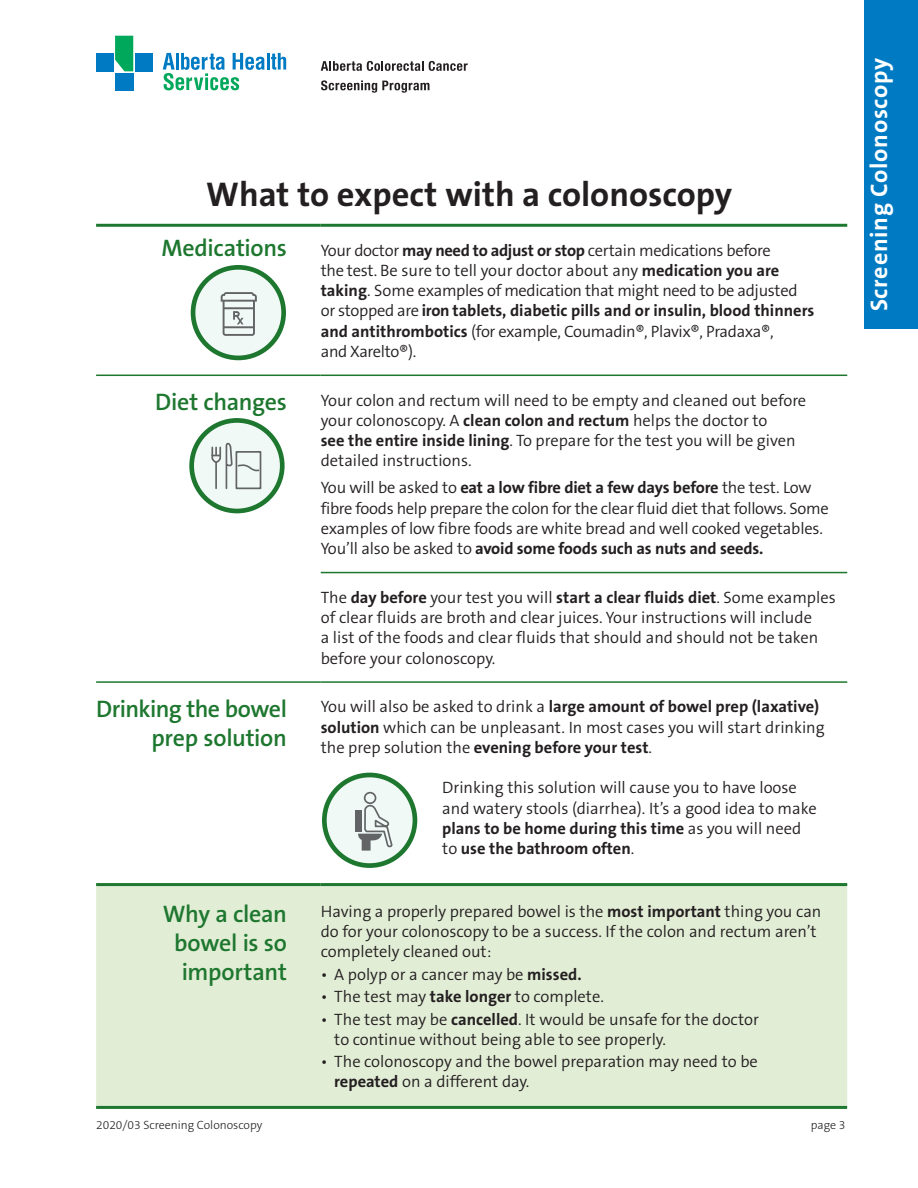
<style>
.page{position:relative;width:918px;height:1188px;background:#fff}
.page>*{position:absolute;margin:0;border:0;box-sizing:border-box;transform-origin:0 0}
.t1{font:700 34.5px "The Sans B7";color:#231f20}
.t2{font:600 24px/28.8px "The Sans B6";letter-spacing:-.015em;color:#1e772f;text-align:right}
.t3{font:700 24px "The Sans B7";letter-spacing:.03em;color:#fff}
.t4{font:300 16.5px/20.2px "The Sans B4";color:#231f20}
.t5{font:300 16.5px/20.2px "The Sans B4";letter-spacing:-.02em;color:#231f20}
.t6{font:700 16.5px/20.2px "The Sans B7";color:#231f20}
.t7{font:300 12px "The Sans B3";color:#231f20}
.s1{font-family:"The Sans B7";font-weight:700}
.s2{font-family:"The Sans B4";font-weight:300}
</style>
<div class="page">
<div style="left:864px;top:0;width:54px;height:328px;background:#007bc3"></div>
<div style="left:96px;top:886px;width:751px;height:220px;background:#e2edd6"></div>
<hr style="left:96px;top:224px;width:225px;height:3px;background:#1e772f">
<hr style="left:321px;top:224px;width:526px;height:3px;background:#1e772f">
<hr style="left:96px;top:375px;width:225px;height:1px;background:#1e772f">
<hr style="left:321px;top:375px;width:526px;height:1px;background:#1e772f">
<hr style="left:321px;top:681px;width:526px;height:2px;background:#1e772f">
<hr style="left:96px;top:681px;width:225px;height:2px;background:#1e772f">
<hr style="left:321px;top:572px;width:526px;height:1px;background:#1e772f">
<hr style="left:96px;top:883px;width:225px;height:3px;background:#1e772f">
<hr style="left:321px;top:883px;width:526px;height:3px;background:#1e772f">
<div style="left:193px;top:267px;width:91px;height:91px;background:#f0f9f5;border-radius:45px"></div>
<div style="left:191px;top:265px;width:95px;height:95px;border:5px solid #1e772f;border-radius:50%"></div>
<svg style="left:221px;top:292px;width:36px;height:44px"></svg>
<svg style="left:192px;top:420px;width:90px;height:91px;fill:#f0f9f5"></svg>
<div style="left:189px;top:418px;width:96px;height:95px;border:5px solid #1e772f;border-radius:50%"></div>
<svg style="left:211px;top:418px;width:51px;height:93px"></svg>
<div style="left:324px;top:775px;width:91px;height:91px;background:#f0f9f5;border-radius:45px"></div>
<div style="left:322px;top:773px;width:95px;height:95px;border:5px solid #1e772f;border-radius:50%"></div>
<div style="left:364px;top:792px;width:12px;height:12px;border:2px solid #626466;border-radius:50%"></div>
<svg style="left:358px;top:802px;width:35px;height:49px"></svg>
<div style="left:355px;top:810px;width:7px;height:22px;background:#626466"></div>
<hr style="left:267px;top:53px;width:3px;height:17px;background:#007bc3">
<svg style="left:271px;top:53px;width:15px;height:17px"></svg>
<svg style="left:163px;top:53px;width:102px;height:37px"></svg>
<div style="left:96px;top:53px;width:17px;height:18px;background:#007bc3"></div>
<div style="left:135px;top:53px;width:17px;height:18px;background:#007bc3"></div>
<div style="left:115px;top:73px;width:18px;height:17px;background:#007bc3"></div>
<svg style="left:115px;top:36px;width:18px;height:35px"></svg>
<svg style="left:321px;top:61px;width:147px;height:10px"></svg>
<svg style="left:321px;top:80px;width:109px;height:13px"></svg>
<hr style="left:96px;top:1106px;width:751px;height:3px;background:#1e772f">
<h1 class="t1" style="left:206px;top:176px;width:527px">What to expect with a colonoscopy</h1>
<h2 class="t2" style="left:161px;top:235px;width:127px">Medications</h2>
<p class="t5" style="left:321px;top:241px;width:478px">Your doctor <span class="s1">may need to adjust or stop</span> certain medications before the test. Be sure to tell your doctor about any <span class="s1">medication you are taking</span>. Some examples of medication that might need to be adjusted</p>
<p class="t6" style="left:321px;top:301px;width:495px"><span class="s2">or stopped are</span> iron tablets, diabetic pills and or insulin, blood thinners</p>
<p class="t5" style="left:321px;top:322px;width:454px"><span class="s1">and antithrombotics</span> (for example, Coumadin®, Plavix®, Pradaxa®, and Xarelto®).</p>
<h2 class="t2" style="left:155px;top:388px;width:133px">Diet changes</h2>
<p class="t4" style="left:321px;top:391px;width:487px">Your colon and rectum will need to be empty and cleaned out before your colonoscopy. A <span class="s1">clean colon and rectum</span> helps the doctor to<br><span class="s1">see the entire inside lining</span>. To prepare for the test you will be given detailed instructions.</p>
<p class="t6" style="left:321px;top:478px;width:492px"><span class="s2">You will be asked to</span> eat a low fibre diet a few days before <span class="s2">the test. Low</span></p>
<p class="t5" style="left:321px;top:499px;width:510px">fibre foods help prepare the colon for the clear fluid diet that follows. Some examples of low fibre foods are white bread and well cooked vegetables.</p>
<p class="t6" style="left:321px;top:539px;width:444px"><span class="s2">You’ll also be asked to</span> avoid some foods such as nuts and seeds.</p>
<p class="t4" style="left:321px;top:588px;width:517px">The <span class="s1">day before</span> your test you will <span class="s1">start a clear fluids diet</span>. Some examples of clear fluids are broth and clear juices. Your instructions will include<br>a list of the foods and clear fluids that should and should not be taken before your colonoscopy.</p>
<h2 class="t2" style="left:96px;top:695px;width:192px">Drinking the bowel prep solution</h2>
<p class="t6" style="left:321px;top:697px;width:500px"><span class="s2">You will also be asked to drink a</span> large amount of bowel prep (laxative)</p>
<p class="t4" style="left:321px;top:718px;width:505px"><span class="s1">solution</span> which can be unpleasant. In most cases you will start drinking</p>
<p class="t6" style="left:321px;top:738px;width:333px"><span class="s2">the prep solution the</span> evening before your test<span class="s2">.</span></p>
<p class="t4" style="left:442px;top:778px;width:376px">Drinking this solution will cause you to have loose and watery stools (diarrhea). It’s a good idea to make</p>
<p class="t6" style="left:442px;top:819px;width:361px">plans to be home during this time <span class="s2">as you will need to</span> use the bathroom often<span class="s2">.</span></p>
<h2 class="t2" style="left:163px;top:901px;width:126px">Why a clean bowel is so important</h2>
<p class="t4" style="left:321px;top:902px;width:502px">Having a properly prepared bowel is the <span class="s1">most important</span> thing you can do for your colonoscopy to be a success. If the colon and rectum aren’t completely cleaned out:</p>
<p class="t4" style="left:321px;top:965px;width:262px">• A polyp or a cancer may be <span class="s1">missed.</span></p>
<p class="t4" style="left:321px;top:987px;width:285px">• The test may <span class="s1">take longer</span> to complete.</p>
<p class="t4" style="left:334px;top:1010px;width:426px;text-indent:-13px">• The test may be <span class="s1">cancelled</span>. It would be unsafe for the doctor to continue without being able to see properly.</p>
<p class="t4" style="left:334px;top:1052px;width:425px;text-indent:-13px">• The colonoscopy and the bowel preparation may need to be <span class="s1">repeated</span> on a different day.</p>
<p class="t7" style="left:96px;top:1119px;width:168px">2020/03 Screening Colonoscopy</p>
<p class="t7" style="left:811px;top:1119px;width:36px">page 3</p>
<h2 class="t3" style="left:866px;top:311px;width:255px;rotate:-90deg">Screening Colonoscopy</h2>
</div>
